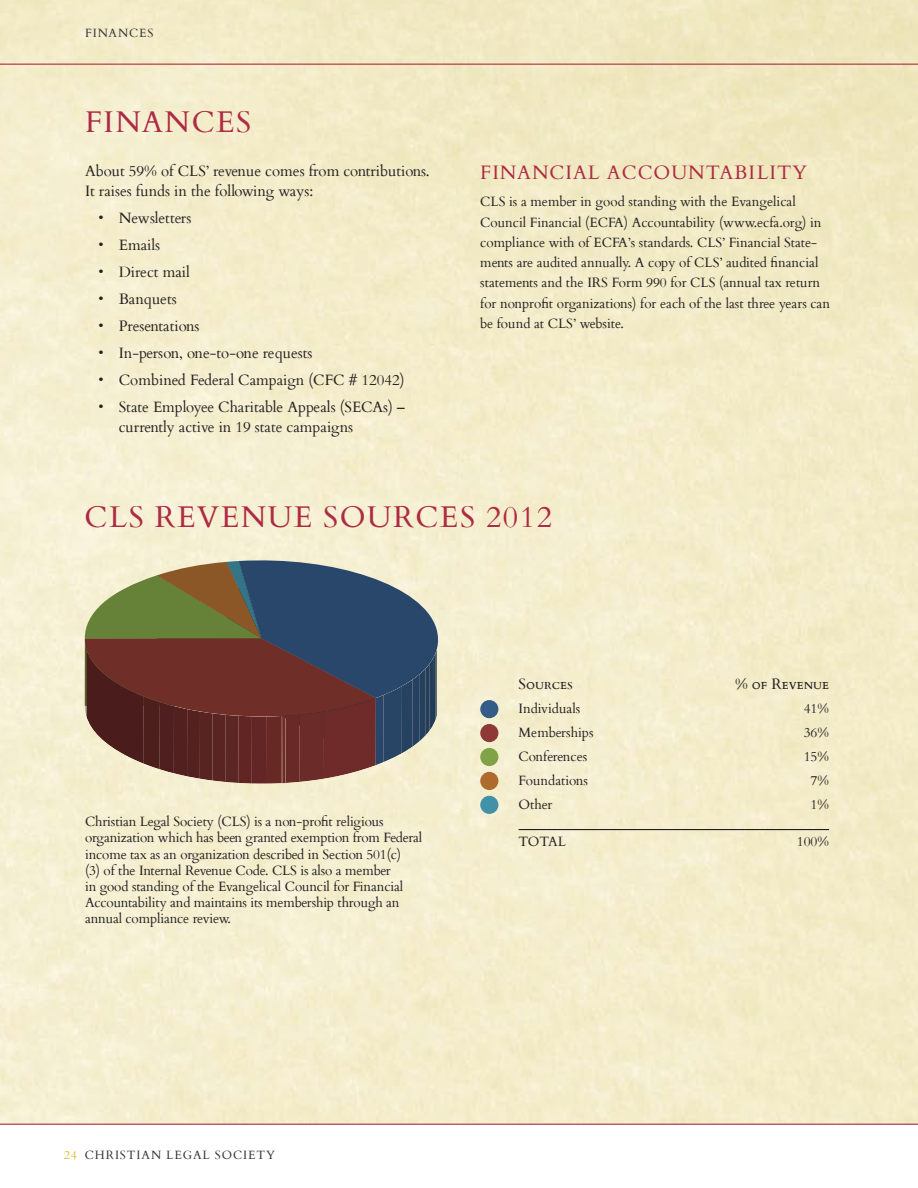
<style>
.page{position:relative;width:918px;height:1188px;background:#fff}
.page>*{position:absolute;margin:0;border:0;box-sizing:border-box;transform-origin:0 0}
.t1{font:30px "Cardo";letter-spacing:.05em;color:#ad2b43}
.t2{font:19.5px "Cardo";letter-spacing:.05em;color:#ad2b43}
.t3{font:15px/20.2px "Cardo";color:#231f20}
.t4{font:13.5px/20.2px "Cardo";letter-spacing:-.01em;color:#231f20}
.t5{font:12px "Cardo";letter-spacing:.075em;color:#373536}
.s1{color:#e0b52b}
</style>
<div class="page">
<img style="left:0;top:0;width:918px;height:1124px">
<hr style="left:0;top:64px;width:918px;height:1px;background:#ad2b43">
<hr style="left:0;top:1124px;width:918px;height:1px;background:#ad2b43">
<hr style="left:519px;top:829px;width:310px;height:1px;background:#231f20">
<div style="left:480px;top:700px;width:18px;height:18px;background:#355b87;border-radius:50%"></div>
<div style="left:480px;top:724px;width:18px;height:18px;background:#8e3935;border-radius:50%"></div>
<div style="left:480px;top:748px;width:18px;height:18px;background:#80a347;border-radius:50%"></div>
<div style="left:480px;top:772px;width:18px;height:18px;background:#af6b2d;border-radius:50%"></div>
<div style="left:480px;top:796px;width:18px;height:18px;background:#4192a8;border-radius:50%"></div>
<svg style="left:84px;top:556px;width:360px;height:228px;background:#72605b"></svg>
<p class="t5" style="left:85px;top:23px;width:24px">finan</p>
<p class="t5" style="left:129px;top:23px;width:18px">ces</p>
<h1 class="t1" style="left:85px;top:98px;width:168px">FINANCES</h1>
<p class="t3" style="left:85px;top:160px;width:346px">About 59% of CLS’ revenue comes from contributions.<br>It raises funds in the following ways:</p>
<p class="t3" style="left:99px;top:207px;width:94px">• Newsletters</p>
<p class="t3" style="left:99px;top:234px;width:63px">• Emails</p>
<p class="t3" style="left:99px;top:261px;width:93px">• Direct mail</p>
<p class="t3" style="left:99px;top:288px;width:80px">• Banquets</p>
<p class="t3" style="left:99px;top:315px;width:103px">• Presentations</p>
<p class="t3" style="left:99px;top:342px;width:216px">• In-person, one-to-one requests</p>
<p class="t3" style="left:99px;top:369px;width:226px">• Combined Federal Campaign (CFC</p>
<p class="t3" style="left:349px;top:369px;width:57px"># 12042)</p>
<p class="t3" style="left:119px;top:396px;width:288px;text-indent:-20px">• State Employee Charitable Appeals (SECAs) – currently active in 19 state campaigns</p>
<h2 class="t2" style="left:480px;top:157px;width:328px">FINANCIAL ACC OUNTABI LITY</h2>
<p class="t4" style="left:480px;top:191px;width:351px">CLS is a member in good standing with the Evangelical Council Financial (ECFA) Accountability (www.ecfa.org) in compliance with of ECFA’s standards. CLS’ Financial State&shy;ments are audited annually. A copy of CLS’ audited financial statements and the IRS Form 990 for CLS (annual tax return for nonprofit organizations) for each of the last three years can be found at CLS’ website.</p>
<h1 class="t1" style="left:85px;top:493px;width:469px">CLS REVENUE SOURCES 2012</h1>
<p class="t4" style="left:85px;top:813px;width:339px;line-height:16.2px">Christian Legal Society (CLS) is a non-profit religious organization which has been granted exemption from Federal income tax as an organization described in Section 501(c)<br>(3) of the Internal Revenue Code. CLS is also a member<br>in good standing of the Evangelical Council for Financial Accountability and maintains its membership through an annual compliance review.</p>
<p class="t5" style="left:64px;top:1146px;width:213px"><span class="s1">24</span> CHRISTIAN LEGAL SOCIETY</p>
<p class="t3" style="left:519px;top:673px;width:56px">Sources</p>
<p class="t3" style="left:735px;top:673px;width:96px">% of Revenue</p>
<p class="t4" style="left:519px;top:697px;width:63px">Individuals</p>
<p class="t4" style="left:804px;top:697px;width:27px">41%</p>
<p class="t4" style="left:519px;top:721px;width:77px">Memberships</p>
<p class="t4" style="left:804px;top:721px;width:27px">36%</p>
<p class="t4" style="left:519px;top:745px;width:70px">Conferences</p>
<p class="t4" style="left:804px;top:745px;width:27px">15%</p>
<p class="t4" style="left:519px;top:769px;width:71px">Foundations</p>
<p class="t4" style="left:811px;top:769px;width:20px">7%</p>
<p class="t4" style="left:519px;top:793px;width:35px">Other</p>
<p class="t4" style="left:811px;top:793px;width:20px">1%</p>
<p class="t4" style="left:519px;top:831px;width:49px">TOTAL</p>
<p class="t4" style="left:797px;top:831px;width:34px">100%</p>
</div>
